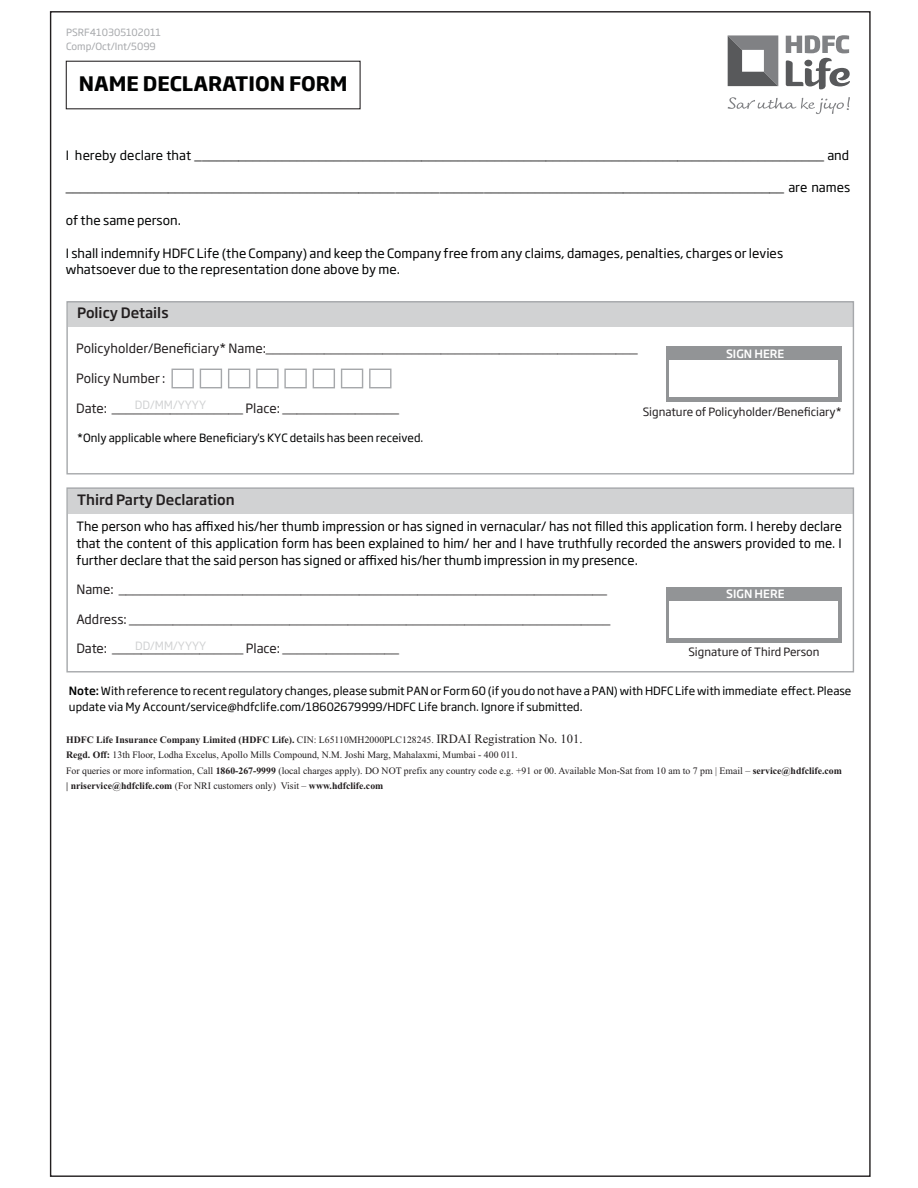
<style>
.page{position:relative;width:918px;height:1188px;background:#fff}
.page>*{position:absolute;margin:0;border:0;box-sizing:border-box;transform-origin:0 0}
.t1{font:700 19.8px "Soho Gothic Pro";color:#010202}
.t2{font:500 14.1px "Soho Gothic Pro";color:#221e1f}
.t3{font:12.75px/17px "Soho Gothic Pro";color:#010202}
.t4{font:12.75px "Soho Gothic Pro";color:#221e1f}
.t5{font:11.25px/15.6px "Soho Gothic Pro";color:#010202}
.t6{font:11.25px "Soho Gothic Pro";color:#221e1f}
.t7{font:11.25px "Soho Gothic Pro";color:#d1d2d3}
.t8{font:500 11.25px "Soho Gothic Pro";color:#fff}
.t9{font:9.9px/15.5px "Times New Roman";color:#221e1f}
.t10{font:9.9px/14.1px "Soho Gothic Pro";color:#a6a8ab}
.s1{font-weight:500}
.s2{font-weight:700}
.s3{font-size:12.75px}
</style>
<div class="page">
<svg style="left:728px;top:97px;width:122px;height:17px"></svg>
<svg style="left:786px;top:35px;width:64px;height:55px"></svg>
<svg style="left:728px;top:35px;width:50px;height:51px"></svg>
<div style="left:66px;top:61px;width:295px;height:48px;border:1px solid #221e1f"></div>
<div style="left:666px;top:587px;width:176px;height:55px;background:#929496"></div>
<div style="left:670px;top:601px;width:168px;height:36px;background:#fff"></div>
<div style="left:68px;top:488px;width:784px;height:25px;background:#d1d2d3"></div>
<div style="left:66px;top:487px;width:788px;height:185px;border:1px solid #a6a8ab"></div>
<div style="left:68px;top:302px;width:784px;height:25px;background:#d1d2d3"></div>
<div style="left:66px;top:301px;width:788px;height:173px;border:1px solid #a6a8ab"></div>
<div style="left:666px;top:347px;width:176px;height:55px;background:#929496"></div>
<div style="left:670px;top:360px;width:168px;height:37px;background:#fff"></div>
<svg style="left:171px;top:368px;width:221px;height:21px"></svg>
<p class="t10" style="left:66px;top:26px;width:96px">PSRF410305102011<br>Comp/Oct/Int/5099</p>
<h1 class="t1" style="left:79px;top:72px;width:270px">NAME DECLARATION FORM</h1>
<p class="t3" style="left:66px;top:148px;width:785px">I hereby declare that ______________________________________________________________________________________ and</p>
<p class="t3" style="left:66px;top:180px;width:786px">__________________________________________________________________________________________________ are names</p>
<p class="t3" style="left:66px;top:213px;width:117px">of the same person.</p>
<p class="t3" style="left:66px;top:247px;width:719px;line-height:15.5px">I shall indemnify HDFC Life (the Company) and keep the Company free from any claims, damages, penalties, charges or levies whatsoever due to the representation done above by me.</p>
<p class="t2" style="left:77px;top:305px;width:93px">Policy Details</p>
<p class="t4" style="left:76px;top:344px;width:563px">Policyholder/Beneficiary* Name:___________________________________________________</p>
<p class="t4" style="left:76px;top:373px;width:91px">Policy Number :</p>
<p class="t4" style="left:76px;top:403px;width:324px">Date: __________________ Place: ________________</p>
<p class="t8" style="left:726px;top:347px;width:60px">SIGN HERE</p>
<p class="t7" style="left:135px;top:400px;width:73px">DD/MM/YYYY</p>
<p class="t6" style="left:643px;top:407px;width:201px">Signature of Policyholder/Beneficiary*</p>
<p class="t5" style="left:77px;top:431px;width:348px">*Only applicable where Beneficiary's KYC details has been received.</p>
<p class="t2" style="left:77px;top:492px;width:159px">Third Party Declaration</p>
<p class="t3" style="left:76px;top:519px;width:767px;text-align:justify">The person who has affixed his/her thumb impression or has signed in vernacular/ has not filled this application form. I hereby declare that the content of this application form has been explained to him/ her and I have truthfully recorded the answers provided to me. I further declare that the said person has signed or affixed his/her thumb impression in my presence.</p>
<p class="t4" style="left:76px;top:584px;width:532px">Name: ___________________________________________________________________</p>
<p class="t4" style="left:76px;top:614px;width:536px">Address: __________________________________________________________________</p>
<p class="t4" style="left:76px;top:644px;width:324px">Date: __________________ Place: ________________</p>
<p class="t8" style="left:726px;top:588px;width:60px">SIGN HERE</p>
<p class="t7" style="left:135px;top:641px;width:73px">DD/MM/YYYY</p>
<p class="t6" style="left:688px;top:648px;width:133px">Signature of Third Person</p>
<p class="t5" style="left:69px;top:684px;width:784px"><span class="s1">Note:</span> With reference to recent regulatory changes, please submit PAN or Form 60 (if you do not have a PAN) with HDFC Life with immediate effect. Please update via My Account/service@hdfclife.com/18602679999/HDFC Life branch. Ignore if submitted.</p>
<p class="t9" style="left:66px;top:733px;width:777px"><span class="s2">HDFC Life Insurance Company Limited (HDFC Life).</span> CIN: L65110MH2000PLC128245. <span class="s3">IRDAI Registration No. 101.<br></span><span class="s2">Regd. Off:</span> 13th Floor, Lodha Excelus, Apollo Mills Compound, N.M. Joshi Marg, Mahalaxmi, Mumbai - 400 011.<br>For queries or more information, Call <span class="s2">1860-267-9999</span> (local charges apply). DO NOT prefix any country code e.g. +91 or 00. Available Mon-Sat from 10 am to 7 pm | Email – <span class="s2">service@hdfclife.com | nriservice@hdfclife.com</span> (For NRI customers only) Visit – <span class="s2">www.hdfclife.com</span></p>
</div>
